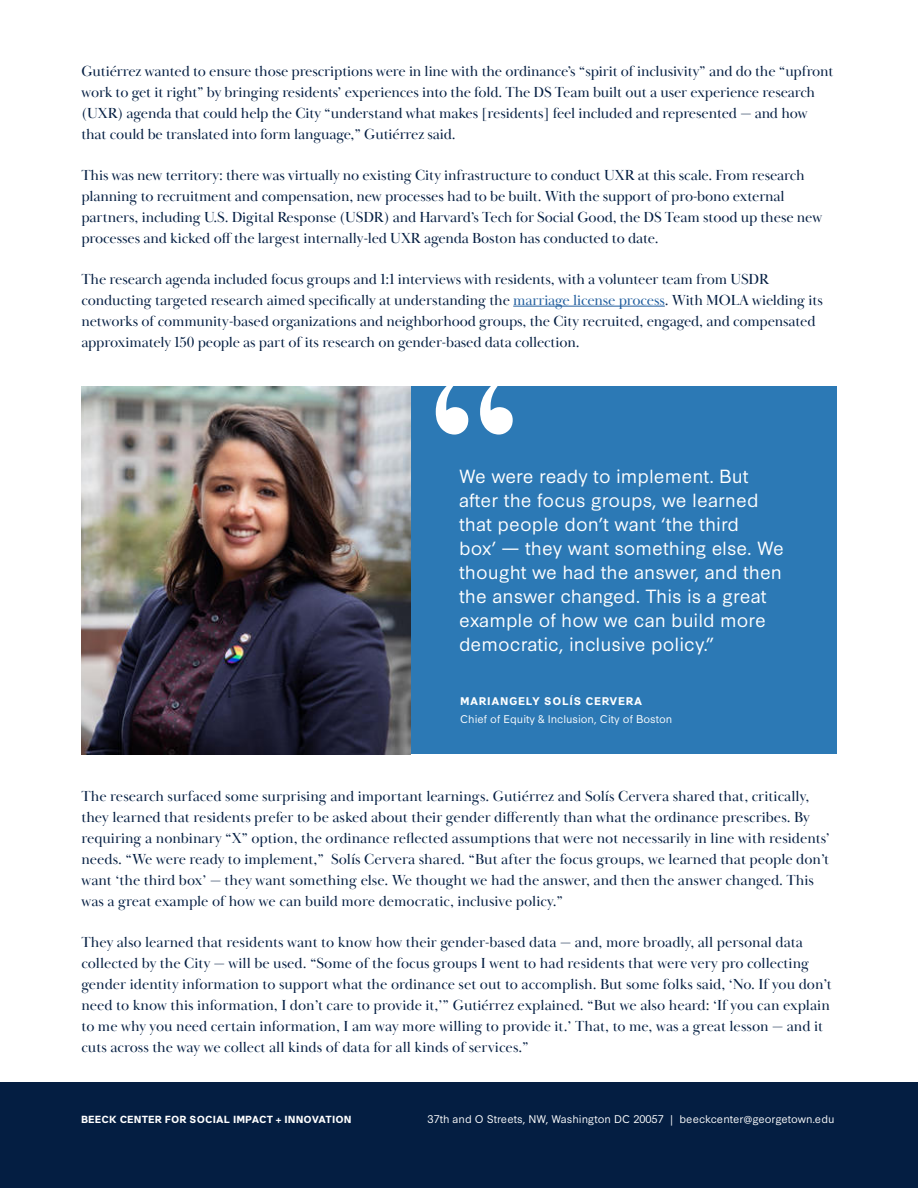
<style>
.page{position:relative;width:918px;height:1188px;background:#fff}
.page>*{position:absolute;margin:0;border:0;box-sizing:border-box;transform-origin:0 0}
.t1{font:256.35px "Baskerville Display PT";color:#fff}
.t2{font:18px/24px "Synthese";color:#fff}
.t3{font:15px/21px "Baskerville Display PT";letter-spacing:-.01em;color:#041e42}
.t4{font:10.5px "Synthese";color:#fff}
.t5{font:700 10.5px "Synthese";letter-spacing:.06em;color:#fff}
.t6{font:700 9.75px "Synthese";letter-spacing:.01em;color:#fff}
.s1{color:#215e9e}
</style>
<div class="page">
<div style="left:0;top:1082px;width:918px;height:106px;background:#041e42"></div>
<hr style="left:513px;top:306px;width:152px;height:1px;background:#215e9e">
<div style="left:81px;top:387px;width:756px;height:367px;background:#2c79b5"></div>
<img style="left:81px;top:387px;width:330px;height:367px">
<p class="t3" style="left:81px;top:60px;width:754px">Gutiérrez wanted to ensure those prescriptions were in line with the ordinance’s “spirit of inclusivity” and do the “upfront work to get it right” by bringing residents’ experiences into the fold. The DS Team built out a user experience research (UXR) agenda that could help the City “understand what makes [residents] feel included and represented — and how that could be translated into form language,” Gutiérrez said.</p>
<p class="t3" style="left:81px;top:165px;width:742px">This was new territory: there was virtually no existing City infrastructure to conduct UXR at this scale. From research planning to recruitment and compensation, new processes had to be built. With the support of pro-bono external partners, including U.S. Digital Response (USDR) and Harvard’s Tech for Social Good, the DS Team stood up these new processes and kicked off the largest internally-led UXR agenda Boston has conducted to date.</p>
<p class="t3" style="left:81px;top:269px;width:743px">The research agenda included focus groups and 1:1 interviews with residents, with a volunteer team from USDR conducting targeted research aimed specifically at understanding the <span class="s1">marriage license process</span>. With MOLA wielding its networks of community-based organizations and neighborhood groups, the City recruited, engaged, and compensated approximately 150 people as part of its research on gender-based data collection.</p>
<h1 class="t1" style="left:418px;top:304px;width:114px">“</h1>
<p class="t2" style="left:459px;top:463px;width:326px">We were ready to implement. But after the focus groups, we learned that people don’t want ‘the third<br>box’ — they want something else. We thought we had the answer, and then the answer changed. This is a great example of how we can build more democratic, inclusive policy.”</p>
<p class="t5" style="left:460px;top:693px;width:184px">MARIANGELY SOLÍS CERVERA</p>
<p class="t4" style="left:460px;top:711px;width:214px">Chief of Equity &amp; Inclusion, City of Boston</p>
<p class="t3" style="left:81px;top:786px;width:750px">The research surfaced some surprising and important learnings. Gutiérrez and Solís Cervera shared that, critically, they learned that residents prefer to be asked about their gender differently than what the ordinance prescribes. By requiring a nonbinary “X” option, the ordinance reflected assumptions that were not necessarily in line with residents’ needs. “We were ready to implement,” Solís Cervera shared. “But after the focus groups, we learned that people don’t want ‘the third box’ — they want something else. We thought we had the answer, and then the answer changed. This was a great example of how we can build more democratic, inclusive policy.”</p>
<p class="t3" style="left:81px;top:932px;width:752px">They also learned that residents want to know how their gender-based data — and, more broadly, all personal data collected by the City — will be used. “Some of the focus groups I went to had residents that were very pro collecting gender identity information to support what the ordinance set out to accomplish. But some folks said, ‘No. If you don’t need to know this information, I don’t care to provide it,’” Gutiérrez explained. “But we also heard: ‘If you can explain to me why you need certain information, I am way more willing to provide it.’ That, to me, was a great lesson — and it cuts across the way we collect all kinds of data for all kinds of services.”</p>
<p class="t6" style="left:81px;top:1112px;width:272px">BEECK CENTER FOR SOCIAL IMPACT + INNOVATION</p>
<p class="t4" style="left:428px;top:1111px;width:408px">37th and O Streets, NW, Washington DC 20057 | beeckcenter@georgetown.edu</p>
</div>
